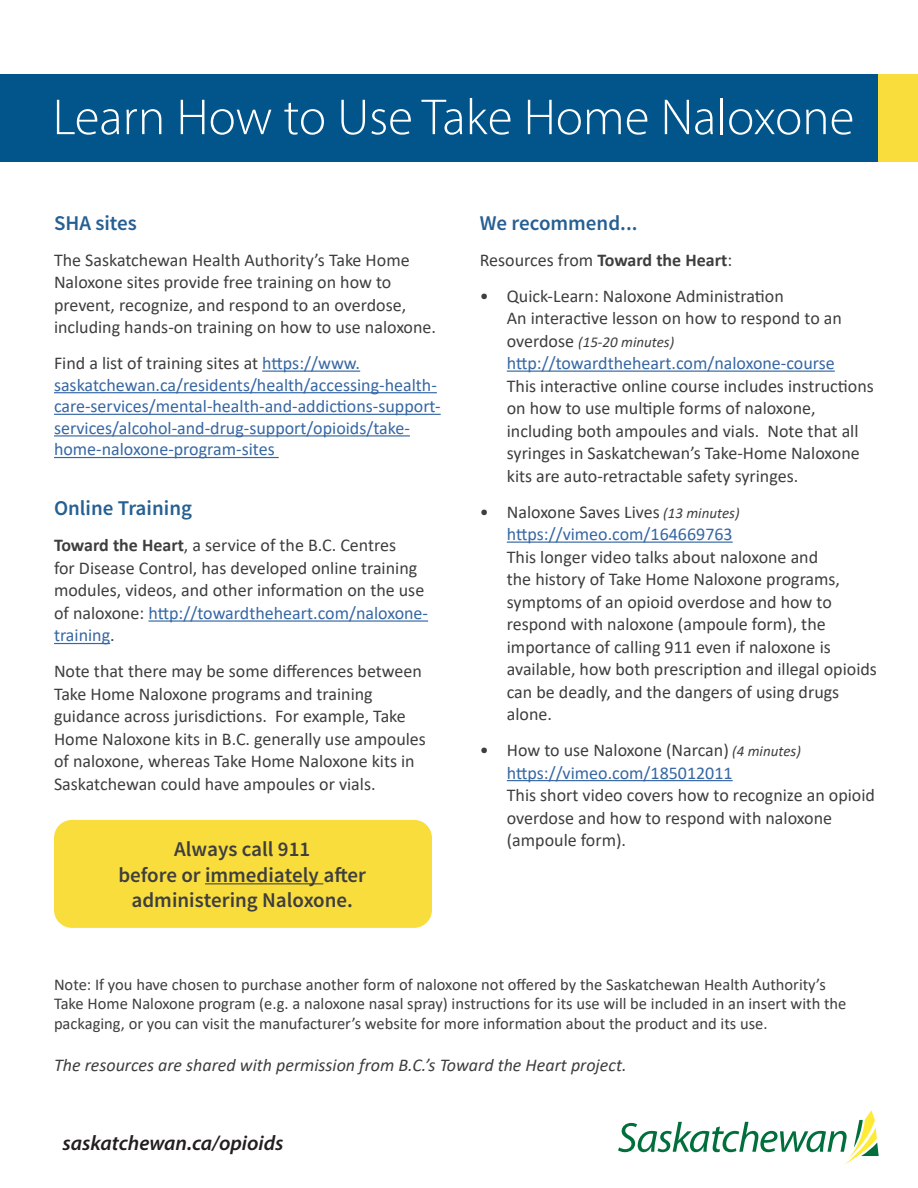
<style>
.page{position:relative;width:918px;height:1188px;background:#fff}
.page>*{position:absolute;margin:0;border:0;box-sizing:border-box;transform-origin:0 0}
.t1{font:300 51px "Myriad Pro";color:#fff}
.t2{font:600 21px/25.5px "Source Sans Pro";color:#3e3e3f;text-align:center}
.t3{font:600 21px "Source Sans Pro";color:#265f92}
.t4{font:italic 600 21px "Myriad Pro";color:#231f20}
.t5{font:18px/22.5px "Calibri";color:#3e3e3f}
.t6{font:18px/21.6px "Calibri";color:#3667a4}
.t7{font:italic 18px "Calibri";color:#3e3e3f}
.t8{font:16.5px/19.5px "Calibri";color:#3e3e3f}
.t9{font:italic 15px "Calibri";color:#3e3e3f}
.s1{color:#3e3e3f}
.s2{font-weight:700}
.s3{color:#3667a4}
.s4{font-style:normal;font-size:18px}
.s5{font-style:italic;font-size:15px;color:#3e3e3f}
</style>
<div class="page">
<hr style="left:262px;top:371px;width:98px;height:1px;background:#3667a4">
<hr style="left:54px;top:392px;width:383px;height:1px;background:#3667a4">
<hr style="left:54px;top:414px;width:387px;height:1px;background:#3667a4">
<hr style="left:54px;top:435px;width:356px;height:2px;background:#3667a4">
<hr style="left:54px;top:457px;width:225px;height:1px;background:#3667a4">
<hr style="left:149px;top:620px;width:279px;height:2px;background:#3667a4">
<hr style="left:54px;top:643px;width:56px;height:1px;background:#3667a4">
<hr style="left:507px;top:371px;width:328px;height:1px;background:#3667a4">
<hr style="left:507px;top:542px;width:226px;height:1px;background:#3667a4">
<hr style="left:507px;top:780px;width:226px;height:1px;background:#3667a4">
<div style="left:0;top:74px;width:879px;height:88px;background:#01558a"></div>
<div style="left:879px;top:74px;width:39px;height:88px;background:#f9dd3c"></div>
<div style="left:54px;top:820px;width:378px;height:108px;background:#f9dd3c;border-radius:18px"></div>
<hr style="left:205px;top:883px;width:118px;height:1px;background:#3e3e3f">
<svg style="left:618px;top:1110px;width:261px;height:55px"></svg>
<h1 class="t1" style="left:53px;top:86px;width:803px">Learn How to Use Take Home Naloxone</h1>
<p class="t3" style="left:54px;top:209px;width:85px">SHA sites</p>
<p class="t5" style="left:54px;top:248px;width:384px">The Saskatchewan Health Authority’s Take Home Naloxone sites provide free training on how to prevent, recognize, and respond to an overdose, including hands-on training on how to use naloxone.</p>
<p class="t6" style="left:54px;top:352px;width:388px"><span class="s1">Find a list of training sites at</span> https://www. saskatchewan.ca/residents/health/accessing-health&shy;care-services/mental-health-and-addictions-support&shy;services/alcohol-and-drug-support/opioids/take&shy;home-naloxone-program-sites</p>
<p class="t3" style="left:54px;top:495px;width:140px">Online Training</p>
<p class="t5" style="left:54px;top:534px;width:376px"><span class="s2">Toward the Heart</span>, a service of the B.C. Centres<br>for Disease Control, has developed online training modules, videos, and other information on the use of naloxone: <span class="s3">http://towardtheheart.com/naloxone&shy;training</span>.</p>
<p class="t5" style="left:54px;top:660px;width:373px">Note that there may be some differences between Take Home Naloxone programs and training guidance across jurisdictions. For example, Take Home Naloxone kits in B.C. generally use ampoules of naloxone, whereas Take Home Naloxone kits in Saskatchewan could have ampoules or vials.</p>
<p class="t2" style="left:118px;top:837px;width:249px">Always call 911<br>before or immediately after administering Naloxone.</p>
<p class="t3" style="left:480px;top:209px;width:159px">We recommend...</p>
<p class="t5" style="left:480px;top:248px;width:254px">Resources from <span class="s2">Toward the Heart</span>:</p>
<p class="t5" style="left:507px;top:284px;width:337px;text-indent:-27px">• Quick-Learn: Naloxone Administration<br>An interactive lesson on how to respond to an</p>
<p class="t9" style="left:507px;top:331px;width:169px"><span class="s4">overdose</span> (15-20 minutes)</p>
<p class="t6" style="left:507px;top:352px;width:330px">http://towardtheheart.com/naloxone-course</p>
<p class="t5" style="left:507px;top:374px;width:369px">This interactive online course includes instructions on how to use multiple forms of naloxone, including both ampoules and vials. Note that all syringes in Saskatchewan’s Take-Home Naloxone kits are auto-retractable safety syringes.</p>
<p class="t6" style="left:507px;top:500px;width:234px;line-height:22.5px;text-indent:-27px"><span class="s1">• Naloxone Saves Lives</span> <span class="s5">(13 minutes) </span>https://vimeo.com/164669763</p>
<p class="t5" style="left:507px;top:545px;width:372px">This longer video talks about naloxone and<br>the history of Take Home Naloxone programs, symptoms of an opioid overdose and how to respond with naloxone (ampoule form), the importance of calling 911 even if naloxone is available, how both prescription and illegal opioids can be deadly, and the dangers of using drugs alone.</p>
<p class="t6" style="left:507px;top:738px;width:296px;line-height:22.5px;text-indent:-27px"><span class="s1">• How to use Naloxone (Narcan)</span> <span class="s5">(4 minutes) </span>https://vimeo.com/185012011</p>
<p class="t5" style="left:507px;top:783px;width:370px">This short video covers how to recognize an opioid overdose and how to respond with naloxone (ampoule form).</p>
<p class="t8" style="left:54px;top:974px;width:794px">Note: If you have chosen to purchase another form of naloxone not offered by the Saskatchewan Health Authority’s<br>Take Home Naloxone program (e.g. a naloxone nasal spray) instructions for its use will be included in an insert with the packaging, or you can visit the manufacturer’s website for more information about the product and its use.</p>
<p class="t7" style="left:54px;top:1052px;width:574px">The resources are shared with permission from B.C.’s Toward the Heart project.</p>
<p class="t4" style="left:63px;top:1129px;width:222px">saskatchewan.ca/opioids</p>
</div>
